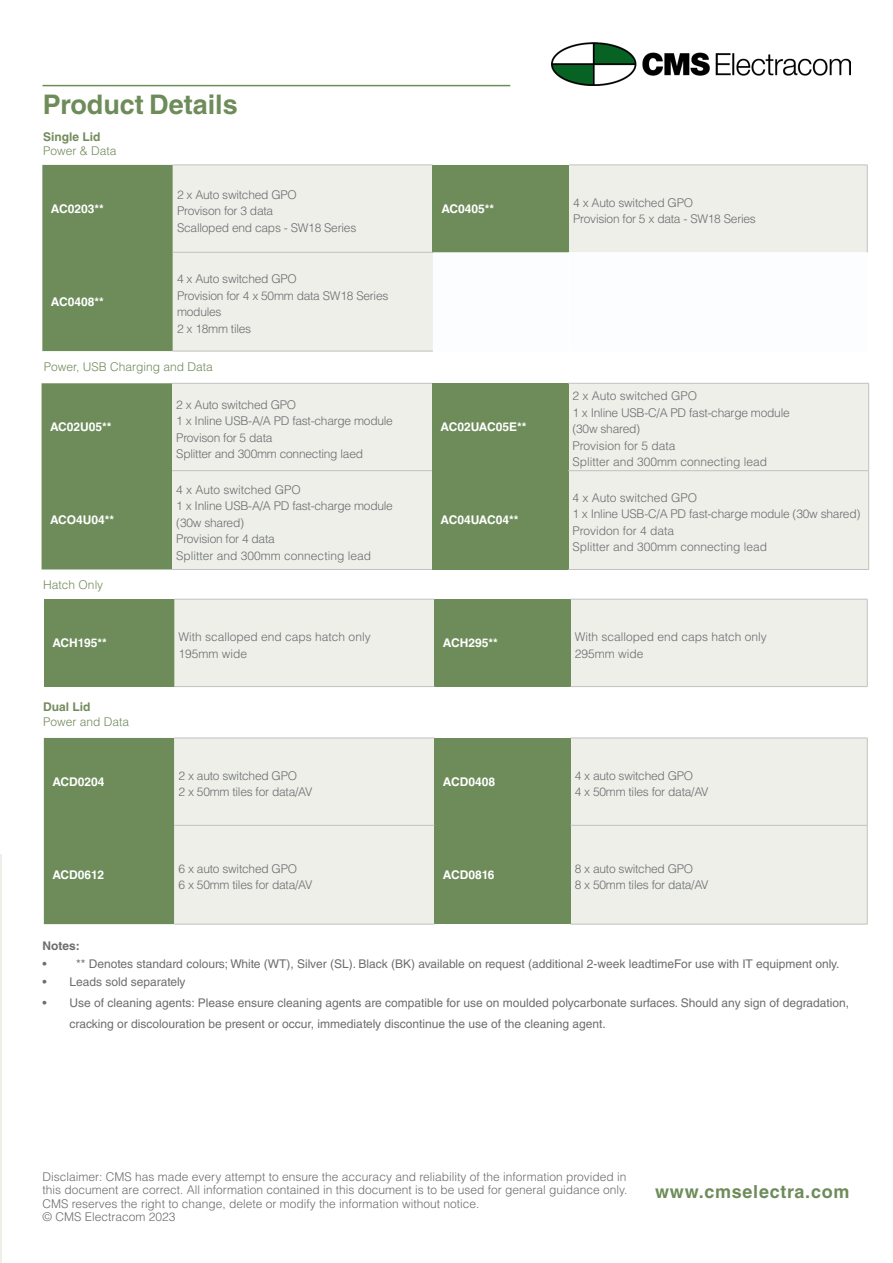
<style>
.page{position:relative;width:893px;height:1263px;background:#fff}
.page>*{position:absolute;margin:0;border:0;box-sizing:border-box;transform-origin:0 0}
.t1{font:700 27px "Helvetica LT Std";color:#6e8c5a}
.t2{font:700 18px "Helvetica LT Std";letter-spacing:.04em;color:#6e8c5a}
.Body_Text_8pt{font:300 12px/16.5px "Helvetica LT Std";letter-spacing:-.02em;color:#6c6d70}
.t3{font:12px/21px "Helvetica LT Std";color:#6c6d70}
.Body_Text_8pt-2{font:300 12px/16.5px "Helvetica LT Std";color:#6c6d70}
.Table_text_white{font:700 12px "Helvetica LT Std";color:#fff}
.t4{font:300 12px "Helvetica LT Std";color:#728b5b}
.t5{font:300 12px "Helvetica LT Std";color:#738b5b}
.t6{font:700 12px "Helvetica LT Std";color:#738b5b}
.t7{font:700 12px "Helvetica LT Std";color:#728b5b}
.Body_Text_8pt-3{font:700 12px "Helvetica LT Std";color:#6c6d70}
</style>
<div class="page">
<img style="left:552px;top:42px;width:298px;height:43px">
<hr style="left:43px;top:85px;width:467px;height:1px;background:#6e8c5a">
<hr style="left:0;top:855px;width:1px;height:408px;background:#edefe8">
<div style="left:42px;top:383px;width:130px;height:186px;background:#6d8c5a"></div>
<div style="left:172px;top:384px;width:696px;height:185px;background:#edefe8"></div>
<div style="left:432px;top:383px;width:136px;height:88px;background:#6d8c5a"></div>
<div style="left:432px;top:471px;width:136px;height:98px;background:#6e8c5a"></div>
<hr style="left:568px;top:383px;width:301px;height:1px;background:#c2c2c2">
<hr style="left:868px;top:383px;width:1px;height:87px;background:#c2c2c2">
<hr style="left:172px;top:470px;width:260px;height:1px;background:#c2c2c2">
<hr style="left:568px;top:470px;width:301px;height:1px;background:#c2c2c2">
<hr style="left:868px;top:471px;width:1px;height:98px;background:#c2c2c2">
<hr style="left:568px;top:569px;width:301px;height:1px;background:#c2c2c2">
<hr style="left:172px;top:383px;width:260px;height:1px;background:#c2c2c2">
<hr style="left:172px;top:569px;width:260px;height:1px;background:#c2c2c2">
<div style="left:42px;top:165px;width:131px;height:186px;background:#6d8c5a"></div>
<div style="left:173px;top:166px;width:694px;height:185px;background:#edefe8"></div>
<div style="left:433px;top:165px;width:136px;height:87px;background:#6d8c5a"></div>
<svg style="left:433px;top:252px;width:434px;height:99px"></svg>
<hr style="left:569px;top:165px;width:298px;height:1px;background:#c2c2c2">
<hr style="left:867px;top:165px;width:1px;height:87px;background:#c2c2c2">
<hr style="left:173px;top:252px;width:260px;height:1px;background:#c2c2c2">
<hr style="left:173px;top:165px;width:260px;height:1px;background:#c2c2c2">
<hr style="left:173px;top:351px;width:260px;height:1px;background:#c2c2c2">
<div style="left:44px;top:599px;width:130px;height:87px;background:#6d8c5a"></div>
<div style="left:174px;top:600px;width:693px;height:86px;background:#edefe8"></div>
<div style="left:434px;top:599px;width:136px;height:87px;background:#6d8c5a"></div>
<hr style="left:570px;top:599px;width:297px;height:1px;background:#c2c2c2">
<hr style="left:867px;top:599px;width:1px;height:87px;background:#c2c2c2">
<hr style="left:174px;top:686px;width:260px;height:1px;background:#c2c2c2">
<hr style="left:570px;top:686px;width:297px;height:1px;background:#c2c2c2">
<hr style="left:174px;top:599px;width:260px;height:1px;background:#c2c2c2">
<div style="left:44px;top:738px;width:130px;height:186px;background:#6d8c5a"></div>
<div style="left:174px;top:739px;width:693px;height:185px;background:#edefe8"></div>
<div style="left:434px;top:738px;width:136px;height:87px;background:#6d8c5a"></div>
<div style="left:434px;top:825px;width:136px;height:99px;background:#6e8c5a"></div>
<hr style="left:570px;top:738px;width:297px;height:1px;background:#c2c2c2">
<hr style="left:867px;top:738px;width:1px;height:87px;background:#c2c2c2">
<hr style="left:174px;top:825px;width:260px;height:1px;background:#c2c2c2">
<hr style="left:570px;top:825px;width:297px;height:1px;background:#c2c2c2">
<hr style="left:867px;top:825px;width:1px;height:99px;background:#c2c2c2">
<hr style="left:570px;top:924px;width:297px;height:1px;background:#c2c2c2">
<hr style="left:174px;top:738px;width:260px;height:1px;background:#c2c2c2">
<hr style="left:174px;top:924px;width:260px;height:1px;background:#c2c2c2">
<p class="t1" style="left:43px;top:88px;width:196px">Product Details</p>
<p class="t6" style="left:43px;top:129px;width:59px">Single Lid</p>
<p class="t5" style="left:43px;top:144px;width:75px">Power &amp; Data</p>
<p class="Table_text_white" style="left:51px;top:201px;width:54px">AC0203**</p>
<p class="Table_text_white" style="left:51px;top:294px;width:54px">AC0408**</p>
<p class="Body_Text_8pt" style="left:177px;top:186px;width:121px">2 x Auto switched GPO</p>
<p class="Body_Text_8pt" style="left:177px;top:202px;width:98px">Provison for 3 data</p>
<p class="Body_Text_8pt" style="left:177px;top:219px;width:181px">Scalloped end caps - SW18 Series</p>
<p class="Body_Text_8pt" style="left:177px;top:271px;width:213px">4 x Auto switched GPO<br>Provision for 4 x 50mm data SW18 Series modules<br>2 x 18mm tiles</p>
<p class="t4" style="left:44px;top:360px;width:170px">Power, USB Charging and Data</p>
<p class="Table_text_white" style="left:50px;top:420px;width:63px">AC02U05**</p>
<p class="Table_text_white" style="left:50px;top:513px;width:66px">ACO4U04**</p>
<p class="t4" style="left:43px;top:577px;width:62px">Hatch Only</p>
<p class="Body_Text_8pt" style="left:176px;top:396px;width:121px">2 x Auto switched GPO</p>
<p class="Body_Text_8pt" style="left:176px;top:412px;width:218px">1 x Inline USB-A/A PD fast-charge module</p>
<p class="Body_Text_8pt" style="left:176px;top:429px;width:188px">Provison for 5 data<br>Splitter and 300mm connecting laed</p>
<p class="Body_Text_8pt-2" style="left:176px;top:481px;width:126px">4 x Auto switched GPO</p>
<p class="Body_Text_8pt" style="left:176px;top:497px;width:218px">1 x Inline USB-A/A PD fast-charge module (30w shared)</p>
<p class="Body_Text_8pt" style="left:176px;top:530px;width:100px">Provision for 4 data</p>
<p class="Body_Text_8pt-2" style="left:176px;top:547px;width:196px">Splitter and 300mm connecting lead</p>
<p class="Table_text_white" style="left:441px;top:201px;width:54px">AC0405**</p>
<p class="Body_Text_8pt" style="left:573px;top:194px;width:184px">4 x Auto switched GPO<br>Provision for 5 x data - SW18 Series</p>
<p class="Table_text_white" style="left:441px;top:420px;width:87px">AC02UAC05E**</p>
<p class="Table_text_white" style="left:441px;top:513px;width:79px">AC04UAC04**</p>
<p class="Body_Text_8pt-2" style="left:572px;top:388px;width:126px">2 x Auto switched GPO</p>
<p class="Body_Text_8pt" style="left:572px;top:404px;width:219px">1 x Inline USB-C/A PD fast-charge module (30w shared)</p>
<p class="Body_Text_8pt-2" style="left:572px;top:437px;width:105px">Provision for 5 data</p>
<p class="Body_Text_8pt-2" style="left:572px;top:454px;width:196px">Splitter and 300mm connecting lead</p>
<p class="Body_Text_8pt-2" style="left:572px;top:489px;width:126px">4 x Auto switched GPO</p>
<p class="Body_Text_8pt" style="left:572px;top:506px;width:290px">1 x Inline USB-C/A PD fast-charge module (30w shared)</p>
<p class="Body_Text_8pt-2" style="left:572px;top:522px;width:103px">Providon for 4 data</p>
<p class="Body_Text_8pt-2" style="left:572px;top:539px;width:196px">Splitter and 300mm connecting lead</p>
<p class="Table_text_white" style="left:52px;top:636px;width:56px">ACH195**</p>
<p class="Body_Text_8pt-2" style="left:179px;top:628px;width:194px">With scalloped end caps hatch only<br>195mm wide</p>
<p class="Table_text_white" style="left:443px;top:636px;width:56px">ACH295**</p>
<p class="Body_Text_8pt-2" style="left:575px;top:628px;width:194px">With scalloped end caps hatch only<br>295mm wide</p>
<p class="t7" style="left:43px;top:700px;width:49px">Dual Lid</p>
<p class="t4" style="left:43px;top:714px;width:88px">Power and Data</p>
<p class="Table_text_white" style="left:52px;top:774px;width:54px">ACD0204</p>
<p class="Body_Text_8pt" style="left:179px;top:767px;width:135px">2 x auto switched GPO<br>2 x 50mm tiles for data/AV</p>
<p class="Table_text_white" style="left:443px;top:774px;width:54px">ACD0408</p>
<p class="Body_Text_8pt" style="left:575px;top:767px;width:135px">4 x auto switched GPO<br>4 x 50mm tiles for data/AV</p>
<p class="Table_text_white" style="left:52px;top:867px;width:53px">ACD0612</p>
<p class="Body_Text_8pt" style="left:179px;top:860px;width:135px">6 x auto switched GPO<br>6 x 50mm tiles for data/AV</p>
<p class="Table_text_white" style="left:443px;top:867px;width:53px">ACD0816</p>
<p class="Body_Text_8pt" style="left:575px;top:860px;width:135px">8 x auto switched GPO<br>8 x 50mm tiles for data/AV</p>
<p class="Body_Text_8pt-3" style="left:43px;top:939px;width:39px">Notes:</p>
<p class="t3" style="left:43px;top:954px;width:6px">•</p>
<p class="t3" style="left:76px;top:954px;width:765px">** Denotes standard colours; White (WT), Silver (SL). Black (BK) available on request (additional 2-week leadtimeFor use with IT equipment only.</p>
<p class="t3" style="left:43px;top:972px;width:145px">• Leads sold separately</p>
<p class="t3" style="left:70px;top:993px;width:781px;text-indent:-27px">• Use of cleaning agents: Please ensure cleaning agents are compatible for use on moulded polycarbonate surfaces. Should any sign of degradation, cracking or discolouration be present or occur, immediately discontinue the use of the cleaning agent.</p>
<p class="Body_Text_8pt" style="left:43px;top:1170px;width:586px;line-height:13.5px;text-align:justify">Disclaimer: CMS has made every attempt to ensure the accuracy and reliability of the information provided in this document are correct. All information contained in this document is to be used for general guidance only.<br>CMS reserves the right to change, delete or modify the information without notice.</p>
<p class="Body_Text_8pt-2" style="left:43px;top:1209px;width:134px">© CMS Electracom 2023</p>
<h2 class="t2" style="left:655px;top:1181px;width:196px">www.cmselectra.com</h2>
</div>
